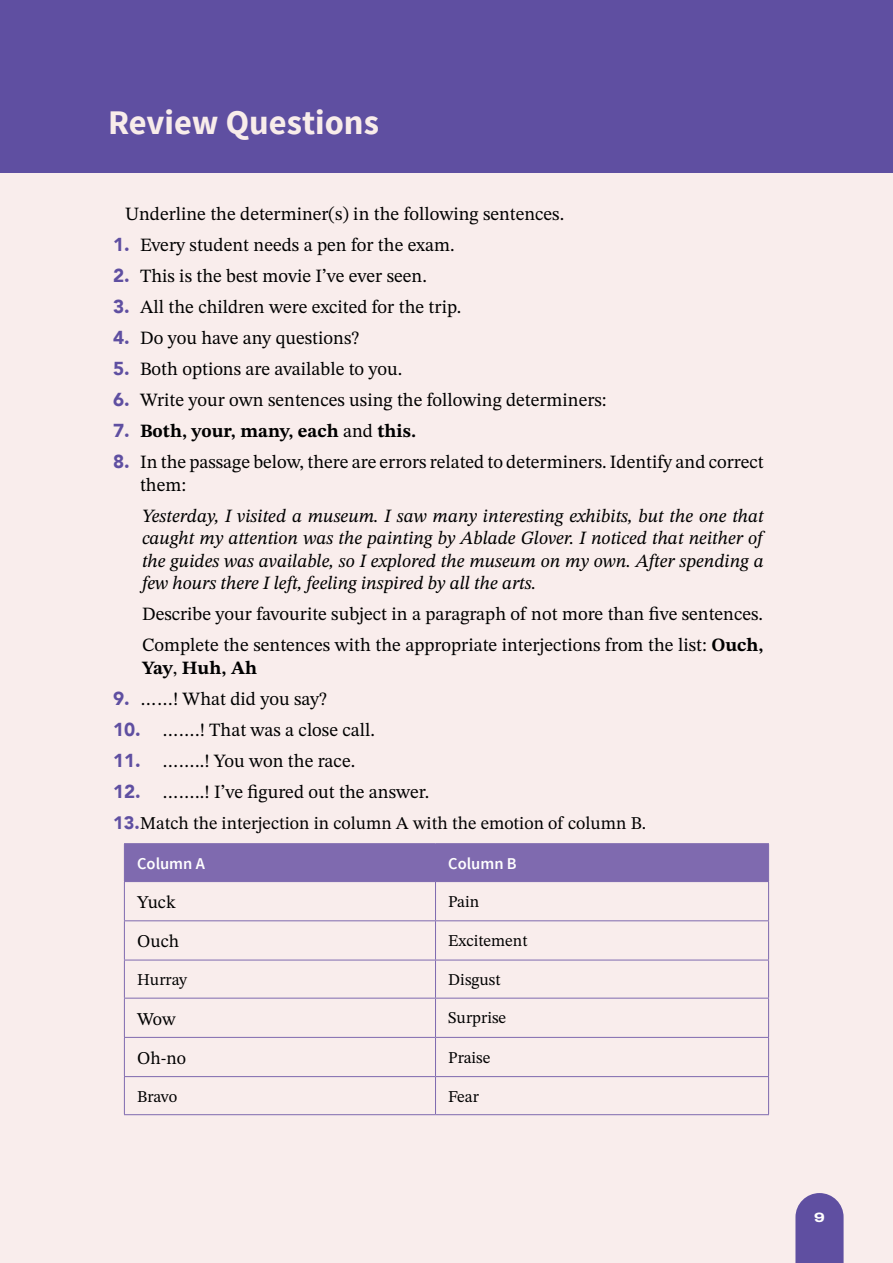
<style>
.page{position:relative;width:893px;height:1263px;background:#f9edec}
.page>*{position:absolute;margin:0;border:0;box-sizing:border-box;transform-origin:0 0}
.t1{font:700 34.5px "Source Sans Pro";color:#f8ecea}
.t2{font:18.75px/22.5px "STIX Two Text";color:#000}
.t3{font:italic 18.75px/22.5px "STIX Two Text";color:#000;text-align:justify}
.t4{font:700 18.75px "STIX Two Text";color:#000}
.t5{font:18px "STIX Two Text";color:#000}
.t6{font:16.5px "STIX Two Text";color:#000}
.t7{font:600 16.5px "Source Sans Pro";color:#fff}
.t8{font:800 13.5px "Archivo Expanded";color:#fff}
.s1{font-family:"Avenir";font-weight:900;color:#5f4fa1}
.s2{font-weight:400}
.s3{font-weight:700}
</style>
<div class="page">
<svg style="left:795px;top:1193px;width:49px;height:70px;background:#6d5da7"></svg>
<div style="left:0;top:0;width:893px;height:172px;background:#5f4fa1"></div>
<div style="left:125px;top:844px;width:643px;height:37px;background:#7f6aaf"></div>
<hr style="left:124px;top:843px;width:311px;height:1px;background:#7f6aaf">
<hr style="left:124px;top:844px;width:1px;height:37px;background:#7f6aaf">
<hr style="left:435px;top:843px;width:334px;height:1px;background:#7f6aaf">
<hr style="left:435px;top:844px;width:1px;height:37px;background:#7f6aaf">
<hr style="left:768px;top:844px;width:1px;height:37px;background:#7f6aaf">
<hr style="left:124px;top:882px;width:1px;height:38px;background:#7f6aaf">
<hr style="left:435px;top:882px;width:1px;height:38px;background:#7f6aaf">
<hr style="left:768px;top:882px;width:1px;height:38px;background:#7f6aaf">
<hr style="left:124px;top:920px;width:311px;height:1px;background:#7f6aaf">
<hr style="left:124px;top:921px;width:1px;height:39px;background:#7f6aaf">
<hr style="left:435px;top:920px;width:334px;height:1px;background:#7f6aaf">
<hr style="left:435px;top:921px;width:1px;height:39px;background:#7f6aaf">
<hr style="left:768px;top:921px;width:1px;height:39px;background:#7f6aaf">
<hr style="left:124px;top:960px;width:311px;height:1px;background:#7f6aaf">
<hr style="left:124px;top:960px;width:1px;height:38px;background:#7f6aaf">
<hr style="left:435px;top:960px;width:334px;height:1px;background:#7f6aaf">
<hr style="left:435px;top:960px;width:1px;height:38px;background:#7f6aaf">
<hr style="left:768px;top:960px;width:1px;height:38px;background:#7f6aaf">
<hr style="left:124px;top:998px;width:311px;height:1px;background:#7f6aaf">
<hr style="left:124px;top:998px;width:1px;height:39px;background:#7f6aaf">
<hr style="left:435px;top:998px;width:334px;height:1px;background:#7f6aaf">
<hr style="left:435px;top:998px;width:1px;height:39px;background:#7f6aaf">
<hr style="left:768px;top:998px;width:1px;height:39px;background:#7f6aaf">
<hr style="left:124px;top:1037px;width:311px;height:1px;background:#7f6aaf">
<hr style="left:124px;top:1038px;width:1px;height:38px;background:#7f6aaf">
<hr style="left:435px;top:1037px;width:334px;height:1px;background:#7f6aaf">
<hr style="left:435px;top:1038px;width:1px;height:38px;background:#7f6aaf">
<hr style="left:768px;top:1038px;width:1px;height:38px;background:#7f6aaf">
<hr style="left:124px;top:1076px;width:311px;height:1px;background:#7f6aaf">
<hr style="left:124px;top:1077px;width:1px;height:37px;background:#7f6aaf">
<hr style="left:435px;top:1076px;width:334px;height:1px;background:#7f6aaf">
<hr style="left:435px;top:1077px;width:1px;height:37px;background:#7f6aaf">
<hr style="left:768px;top:1077px;width:1px;height:37px;background:#7f6aaf">
<hr style="left:124px;top:1114px;width:311px;height:1px;background:#7f6aaf">
<hr style="left:435px;top:1114px;width:334px;height:1px;background:#7f6aaf">
<hr style="left:124px;top:881px;width:311px;height:1px;background:#7f6aaf">
<hr style="left:435px;top:881px;width:334px;height:1px;background:#7f6aaf">
<h1 class="t1" style="left:108px;top:100px;width:272px">Review Questions</h1>
<p class="t2" style="left:125px;top:203px;width:441px">Underline the determiner(s) in the following sentences.</p>
<p class="t2" style="left:113px;top:234px;width:343px"><span class="s1">1.</span> Every student needs a pen for the exam.</p>
<p class="t2" style="left:113px;top:265px;width:315px"><span class="s1">2.</span> This is the best movie I’ve ever seen.</p>
<p class="t2" style="left:113px;top:296px;width:350px"><span class="s1">3.</span> All the children were excited for the trip.</p>
<p class="t2" style="left:113px;top:327px;width:248px"><span class="s1">4.</span> Do you have any questions?</p>
<p class="t2" style="left:113px;top:358px;width:291px"><span class="s1">5.</span> Both options are available to you.</p>
<p class="t2" style="left:113px;top:389px;width:495px"><span class="s1">6.</span> Write your own sentences using the following determiners:</p>
<p class="t4" style="left:113px;top:418px;width:305px"><span class="s1">7.</span> Both, your, many, each <span class="s2">and</span> this.</p>
<p class="t2" style="left:140px;top:451px;width:625px;text-indent:-27px"><span class="s1">8.</span> In the passage below, there are errors related to determiners. Identify and correct them:</p>
<p class="t3" style="left:142px;top:504px;width:623px">Yesterday, I visited a museum. I saw many interesting exhibits, but the one that caught my attention was the painting by Ablade Glover. I noticed that neither of the guides was available, so I explored the museum on my own. After spending a few hours there I left, feeling inspired by all the arts.</p>
<p class="t2" style="left:142px;top:598px;width:623px;line-height:31px">Describe your favourite subject in a paragraph of not more than five sentences.<br>Complete the sentences with the appropriate interjections from the list: <span class="s3">Ouch,</span></p>
<p class="t4" style="left:142px;top:654px;width:117px">Yay<span class="s2">,</span> Huh, Ah</p>
<p class="t2" style="left:113px;top:687px;width:215px"><span class="s1">9.</span> ……! What did you say?</p>
<p class="t2" style="left:113px;top:718px;width:263px"><span class="s1">10.</span> …….! That was a close call.</p>
<p class="t2" style="left:113px;top:749px;width:244px"><span class="s1">11.</span> ……..! You won the race.</p>
<p class="t2" style="left:113px;top:780px;width:318px"><span class="s1">12.</span> ……..! I’ve figured out the answer.</p>
<p class="t5" style="left:113px;top:810px;width:535px"><span class="s1">13.</span>Match the interjection in column A with the emotion of column B.</p>
<p class="t7" style="left:137px;top:853px;width:69px">Column A</p>
<p class="t7" style="left:448px;top:853px;width:70px">Column B</p>
<p class="t5" style="left:137px;top:889px;width:40px">Yuck</p>
<p class="t6" style="left:448px;top:890px;width:33px">Pain</p>
<p class="t5" style="left:137px;top:928px;width:43px">Ouch</p>
<p class="t6" style="left:448px;top:929px;width:81px">Excitement</p>
<p class="t6" style="left:137px;top:968px;width:52px">Hurray</p>
<p class="t6" style="left:448px;top:968px;width:54px">Disgust</p>
<p class="t5" style="left:137px;top:1006px;width:40px">Wow</p>
<p class="t6" style="left:448px;top:1006px;width:59px">Surprise</p>
<p class="t5" style="left:137px;top:1045px;width:50px">Oh-no</p>
<p class="t6" style="left:448px;top:1045px;width:44px">Praise</p>
<p class="t6" style="left:137px;top:1085px;width:42px">Bravo</p>
<p class="t6" style="left:448px;top:1085px;width:32px">Fear</p>
<p class="t8" style="left:814px;top:1207px;width:12px">9</p>
</div>
